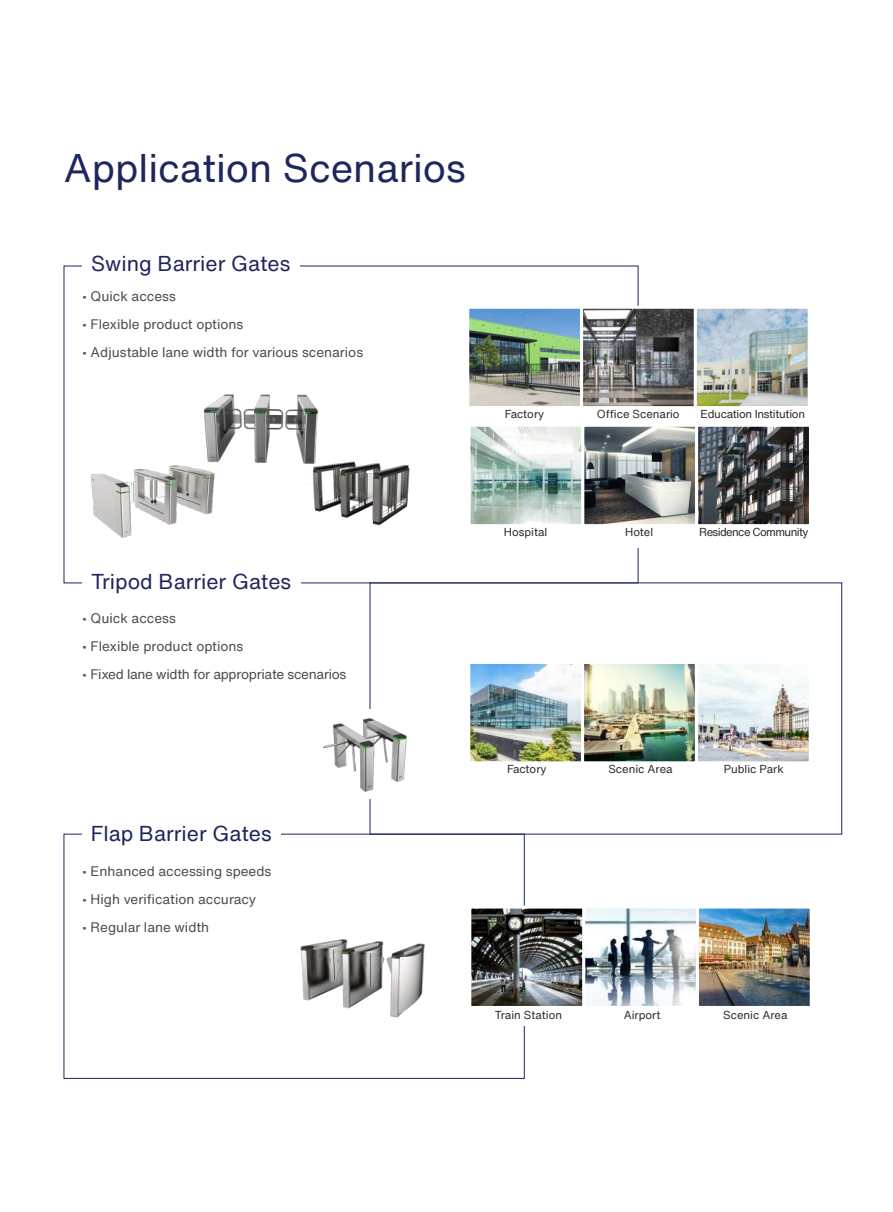
<style>
.page{position:relative;width:893px;height:1212px;background:#fff}
.page>*{position:absolute;margin:0;border:0;box-sizing:border-box;transform-origin:0 0}
.t1{font:39px "Helvetica Now Text";color:#1d265d}
.t2{font:21px "Helvetica Now Text";color:#1d265d}
.t3{font:13.5px "Helvetica Now Text";color:#4e4b4c}
.t4{font:13.5px "Helvetica Now Text";letter-spacing:-.02em;color:#4e4b4c}
.t5{font:11.25px "Helvetica Now Text";color:#2e292a}
.t6{font:11.25px "Helvetica Now Text";letter-spacing:-.025em;color:#2e292a}
.t7{font:11.25px "Helvetica Now Text";letter-spacing:-.05em;color:#2e292a}
</style>
<div class="page">
<img style="left:471px;top:665px;width:337px;height:95px">
<div style="left:467px;top:661px;width:117px;height:103px;border:3px solid #fff"></div>
<img style="left:472px;top:909px;width:337px;height:96px">
<div style="left:582px;top:905px;width:117px;height:104px;border:3px solid #fff"></div>
<div style="left:581px;top:661px;width:117px;height:103px;border:3px solid #fff"></div>
<div style="left:696px;top:905px;width:117px;height:104px;border:3px solid #fff"></div>
<div style="left:695px;top:661px;width:117px;height:103px;border:3px solid #fff"></div>
<img style="left:90px;top:465px;width:125px;height:73px">
<img style="left:300px;top:939px;width:125px;height:79px">
<div style="left:370px;top:582px;width:472px;height:252px;border:1px solid #1d265d"></div>
<div style="left:64px;top:834px;width:461px;height:245px;border:1px solid #1d265d"></div>
<img style="left:323px;top:709px;width:84px;height:90px">
<img style="left:472px;top:428px;width:336px;height:95px">
<div style="left:468px;top:424px;width:116px;height:103px;border:3px solid #fff"></div>
<div style="left:581px;top:424px;width:117px;height:103px;border:3px solid #fff"></div>
<div style="left:695px;top:424px;width:117px;height:103px;border:3px solid #fff"></div>
<img style="left:470px;top:310px;width:337px;height:95px">
<div style="left:466px;top:306px;width:117px;height:103px;border:3px solid #fff"></div>
<div style="left:580px;top:306px;width:117px;height:103px;border:3px solid #fff"></div>
<div style="left:694px;top:306px;width:117px;height:103px;border:3px solid #fff"></div>
<div style="left:581px;top:408px;width:114px;height:17px;background:#fff"></div>
<div style="left:582px;top:526px;width:115px;height:21px;background:#fff"></div>
<img style="left:313px;top:461px;width:97px;height:65px">
<div style="left:468px;top:905px;width:117px;height:104px;border:3px solid #fff"></div>
<div style="left:471px;top:1009px;width:115px;height:17px;background:#fff"></div>
<div style="left:82px;top:823px;width:198px;height:25px;background:#fff"></div>
<img style="left:191px;top:394px;width:139px;height:78px">
<h1 class="t1" style="left:64px;top:139px;width:404px">Application Scenarios</h1>
<h2 class="t2" style="left:91px;top:248px;width:201px">Swing Barrier Gates</h2>
<p class="t3" style="left:82px;top:286px;width:95px">• Quick access</p>
<p class="t3" style="left:82px;top:314px;width:163px">• Flexible product options</p>
<p class="t3" style="left:82px;top:342px;width:283px">• Adjustable lane width for various scenarios</p>
<p class="t5" style="left:505px;top:405px;width:41px">Factory</p>
<p class="t5" style="left:597px;top:405px;width:84px">Office Scenario</p>
<p class="t6" style="left:701px;top:405px;width:106px">Education Institution</p>
<h2 class="t2" style="left:91px;top:565px;width:202px">Tripod Barrier Gates</h2>
<p class="t3" style="left:82px;top:608px;width:95px">• Quick access</p>
<p class="t3" style="left:82px;top:636px;width:163px">• Flexible product options</p>
<p class="t4" style="left:82px;top:664px;width:266px">• Fixed lane width for appropriate scenarios</p>
<h2 class="t2" style="left:91px;top:818px;width:182px">Flap Barrier Gates</h2>
<p class="t3" style="left:82px;top:861px;width:191px">• Enhanced accessing speeds</p>
<p class="t3" style="left:82px;top:889px;width:176px">• High verification accuracy</p>
<p class="t3" style="left:82px;top:917px;width:129px">• Regular lane width</p>
<p class="t5" style="left:504px;top:523px;width:45px">Hospital</p>
<p class="t5" style="left:625px;top:523px;width:30px">Hotel</p>
<p class="t7" style="left:699px;top:523px;width:111px">Residence Community</p>
<p class="t5" style="left:507px;top:760px;width:41px">Factory</p>
<p class="t5" style="left:608px;top:760px;width:66px">Scenic Area</p>
<p class="t5" style="left:724px;top:760px;width:61px">Public Park</p>
<p class="t5" style="left:495px;top:1006px;width:69px">Train Station</p>
<p class="t5" style="left:624px;top:1006px;width:38px">Airport</p>
<p class="t5" style="left:723px;top:1006px;width:66px">Scenic Area</p>
</div>
